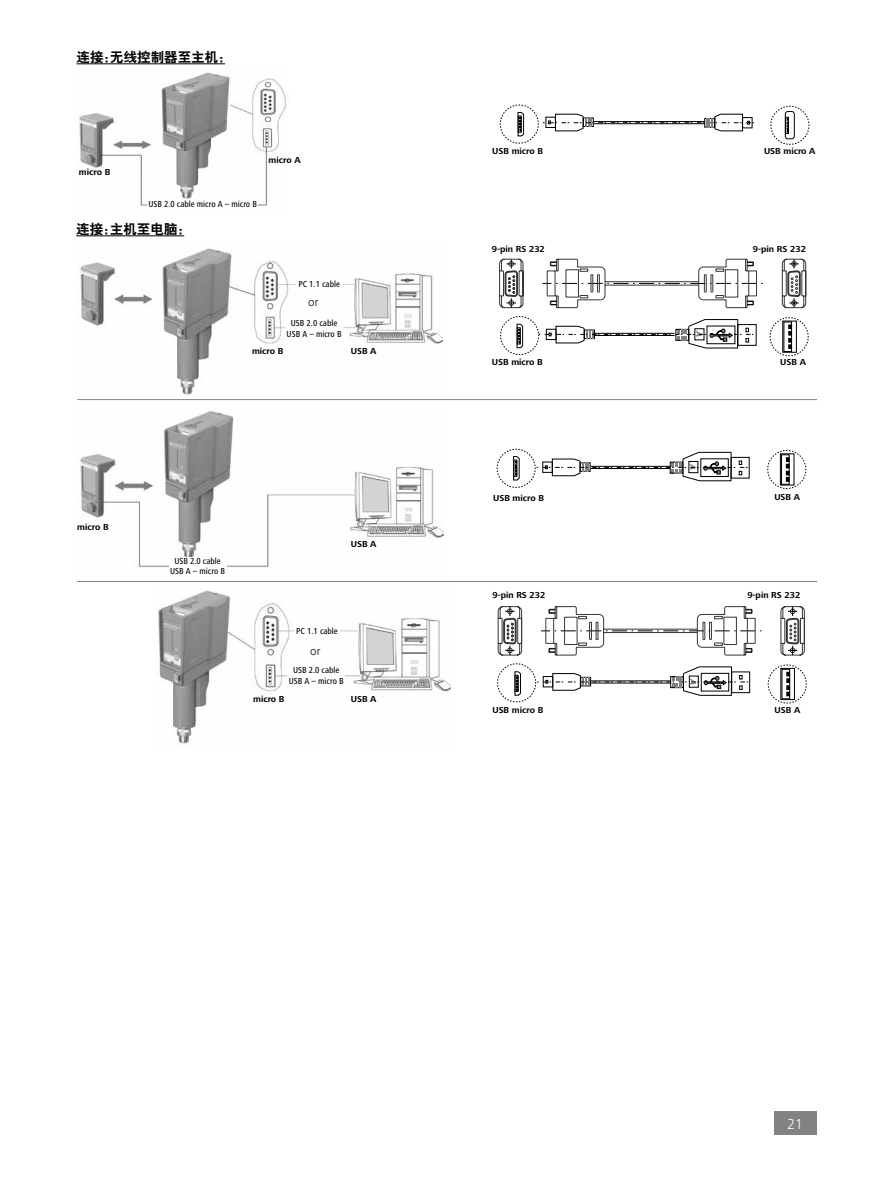
<style>
.page{position:relative;width:893px;height:1187px;background:#fff}
.page>*{position:absolute;margin:0;border:0;box-sizing:border-box;transform-origin:0 0}
.t1{font:300 15px "Frutiger Next IKA";color:#fff}
.t2{font:13.5px "H Yb 2 gj";color:#000}
.t3{font:300 12px "Frutiger Next IKA";color:#000}
.t4{font:700 9px "Frutiger Next IKA";color:#000}
.t5{font:500 condensed 9px/10.8px "Frutiger Next IKA";color:#000;text-align:center}
.t6{font:italic 700 9px "Frutiger Next IKA";color:#808284}
</style>
<div class="page">
<div style="left:774px;top:1111px;width:42px;height:23px;background:#808284"></div>
<img style="left:79px;top:72px;width:208px;height:134px">
<svg style="left:500px;top:105px;width:254px;height:38px"></svg>
<svg style="left:770px;top:106px;width:39px;height:39px"></svg>
<hr style="left:77px;top:399px;width:740px;height:1px;background:#808284">
<img style="left:80px;top:248px;width:363px;height:147px">
<svg style="left:770px;top:317px;width:39px;height:39px"></svg>
<svg style="left:542px;top:258px;width:264px;height:50px"></svg>
<svg style="left:499px;top:258px;width:25px;height:50px"></svg>
<svg style="left:500px;top:316px;width:256px;height:39px"></svg>
<img style="left:80px;top:411px;width:363px;height:156px">
<svg style="left:767px;top:450px;width:39px;height:39px"></svg>
<svg style="left:497px;top:449px;width:253px;height:38px"></svg>
<img style="left:158px;top:590px;width:292px;height:154px">
<svg style="left:768px;top:664px;width:39px;height:39px"></svg>
<svg style="left:541px;top:606px;width:264px;height:49px"></svg>
<svg style="left:498px;top:606px;width:24px;height:49px"></svg>
<hr style="left:77px;top:581px;width:740px;height:1px;background:#808284">
<svg style="left:497px;top:663px;width:254px;height:39px"></svg>
<div style="left:147px;top:201px;width:111px;height:6px;background:#fff"></div>
<div style="left:285px;top:319px;width:58px;height:17px;background:#fff"></div>
<div style="left:169px;top:557px;width:57px;height:17px;background:#fff"></div>
<div style="left:297px;top:281px;width:45px;height:6px;background:#fff"></div>
<div style="left:287px;top:666px;width:58px;height:17px;background:#fff"></div>
<div style="left:295px;top:627px;width:45px;height:7px;background:#fff"></div>
<hr style="left:77px;top:63px;width:148px;height:1px;background:#000">
<hr style="left:76px;top:235px;width:108px;height:1px;background:#000">
<h2 class="t2" style="left:77px;top:50px;width:150px">连接:无线控制器至主机:</h2>
<p class="t4" style="left:79px;top:167px;width:33px">micro B</p>
<p class="t5" style="left:148px;top:199px;width:110px">USB 2.0 cable micro A – micro B</p>
<h2 class="t2" style="left:76px;top:222px;width:109px">连接:主机至电脑:</h2>
<p class="t4" style="left:269px;top:154px;width:34px">micro A</p>
<p class="t5" style="left:298px;top:279px;width:43px">PC 1.1 cable</p>
<h3 class="t3" style="left:308px;top:295px;width:12px">or</h3>
<p class="t5" style="left:287px;top:317px;width:56px">USB 2.0 cable<br>USB A – micro B</p>
<p class="t4" style="left:252px;top:346px;width:33px">micro B</p>
<p class="t4" style="left:351px;top:346px;width:27px">USB A</p>
<p class="t4" style="left:77px;top:522px;width:33px">micro B</p>
<p class="t5" style="left:170px;top:555px;width:56px">USB 2.0 cable<br>USB A – micro B</p>
<p class="t4" style="left:351px;top:539px;width:27px">USB A</p>
<p class="t5" style="left:296px;top:625px;width:43px">PC 1.1 cable</p>
<h3 class="t3" style="left:310px;top:643px;width:12px">or</h3>
<p class="t5" style="left:289px;top:664px;width:56px">USB 2.0 cable<br>USB A – micro B</p>
<p class="t4" style="left:253px;top:694px;width:33px">micro B</p>
<p class="t4" style="left:351px;top:694px;width:27px">USB A</p>
<p class="t4" style="left:492px;top:146px;width:52px">USB micro B</p>
<p class="t4" style="left:764px;top:146px;width:53px">USB micro A</p>
<p class="t4" style="left:492px;top:244px;width:55px">9-pin RS 232</p>
<p class="t4" style="left:753px;top:244px;width:55px">9-pin RS 232</p>
<p class="t6" style="left:704px;top:331px;width:8px;rotate:90deg">A</p>
<p class="t4" style="left:492px;top:356px;width:52px">USB micro B</p>
<p class="t4" style="left:780px;top:357px;width:27px">USB A</p>
<p class="t6" style="left:698px;top:464px;width:8px;rotate:90deg">A</p>
<p class="t4" style="left:493px;top:492px;width:52px">USB micro B</p>
<p class="t4" style="left:774px;top:492px;width:27px">USB A</p>
<p class="t4" style="left:492px;top:590px;width:55px">9-pin RS 232</p>
<p class="t4" style="left:747px;top:590px;width:55px">9-pin RS 232</p>
<p class="t6" style="left:698px;top:678px;width:8px;rotate:90deg">A</p>
<p class="t4" style="left:492px;top:705px;width:52px">USB micro B</p>
<p class="t4" style="left:775px;top:705px;width:27px">USB A</p>
<h1 class="t1" style="left:787px;top:1114px;width:17px">21</h1>
</div>
